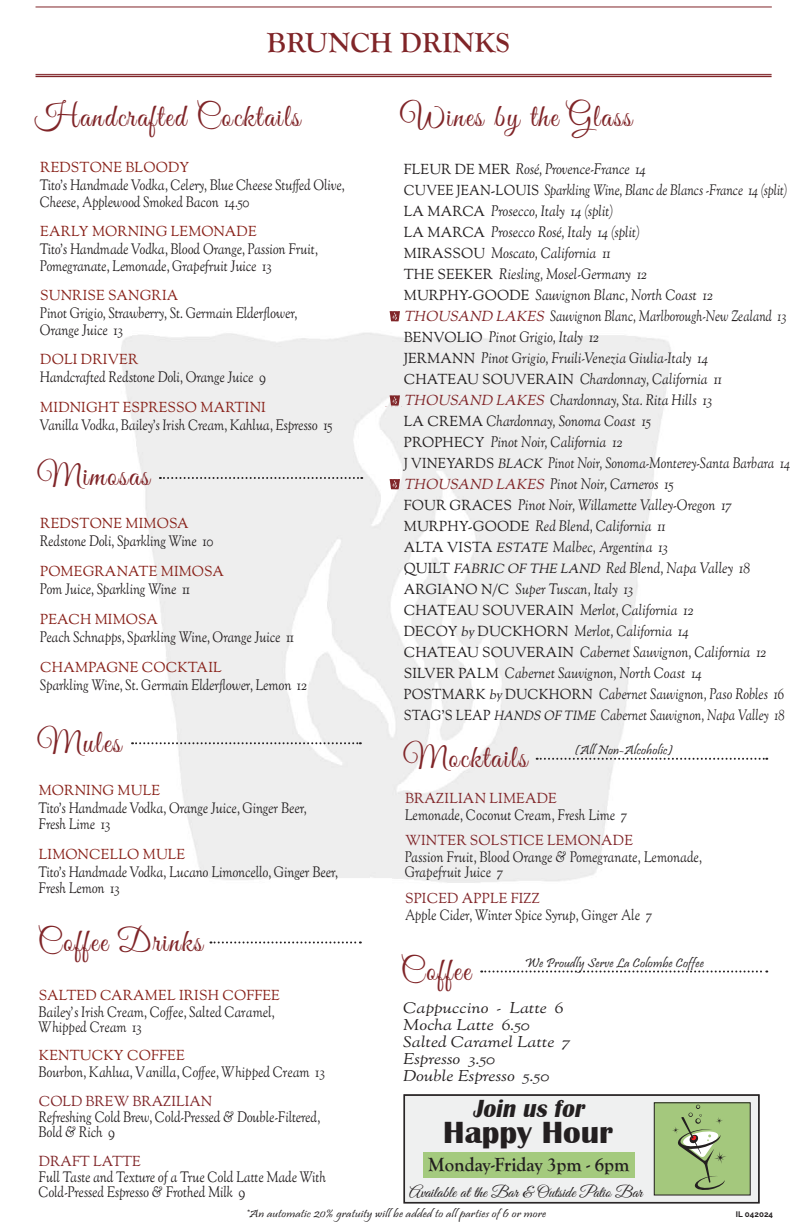
<style>
.page{position:relative;width:792px;height:1224px;background:#fff}
.page>*{position:absolute;margin:0;border:0;box-sizing:border-box;transform-origin:0 0}
.t1{font:italic 32.5px "Great Vibes";letter-spacing:.05em;color:#802528}
.t2{font:700 31.5px "Britannic";color:#231f20}
.t3{font:700 28.6px "Goudy Old Style T";letter-spacing:.01em;color:#802528}
.t4{font:italic 700 25.5px "Britannic";color:#231f20;scale:.92 1}
.t5{font:700 19.8px "Goudy Old Style T";color:#231f20;scale:.95 1}
.t6{font:16.1px "Great Vibes";color:#231f20}
.t7{font:italic 15.4px "OFL Goudy St M";letter-spacing:.005em;color:#231f20;scale:1.14 1}
.t8{font:italic 15px/17px "OFL Goudy St M";letter-spacing:.005em;color:#231f20;scale:.88 1}
.t9{font:italic 15px "OFL Goudy St M";letter-spacing:.005em;color:#231f20;scale:.82 1}
.t10{font:italic 15px "OFL Goudy St M";letter-spacing:.005em;color:#231f20;scale:.83 1}
.t11{font:italic 15px "OFL Goudy St M";letter-spacing:.005em;color:#231f20;scale:.84 1}
.t12{font:italic 15px "OFL Goudy St M";letter-spacing:.005em;color:#231f20;scale:.85 1}
.t13{font:14.3px "OFL Goudy St M";letter-spacing:.01em;color:#882119}
.t14{font:14.3px "OFL Goudy St M";letter-spacing:.01em;color:#802528}
.t15{font:13px "Pristina";letter-spacing:.01em;color:#231f20;scale:1.1 1}
.t16{font:11px "Pristina";letter-spacing:.01em;color:#231f20;scale:1.25 1}
.t17{font:700 8px "Raleway";letter-spacing:.01em;color:#231f20}
.s1{font-style:normal;font-size:14.3px}
.s2{font-size:14.3px;color:#802528}
.s3{font-size:13.2px}
</style>
<div class="page">
<img style="left:121px;top:321px;width:631px;height:562px">
<hr style="left:36px;top:74px;width:736px;height:1px;background:#802528">
<hr style="left:36px;top:76px;width:736px;height:1px;background:#802528">
<hr style="left:36px;top:6px;width:736px;height:1px;background:#802528">
<svg style="left:390px;top:479px;width:10px;height:10px"></svg>
<svg style="left:390px;top:395px;width:10px;height:11px"></svg>
<svg style="left:537px;top:758px;width:230px;height:2px"></svg>
<svg style="left:160px;top:477px;width:202px;height:2px"></svg>
<svg style="left:132px;top:742px;width:229px;height:2px"></svg>
<svg style="left:210px;top:941px;width:151px;height:2px"></svg>
<svg style="left:404px;top:1095px;width:355px;height:108px"></svg>
<div style="left:654px;top:1102px;width:97px;height:94px;border:1px solid #231f20"></div>
<div style="left:423px;top:1152px;width:212px;height:25px;background:#a4ca7e"></div>
<svg style="left:481px;top:971px;width:286px;height:2px"></svg>
<svg style="left:390px;top:311px;width:10px;height:10px"></svg>
<p class="t3" style="left:267px;top:27px;width:245px">BRUNCH DRINKS</p>
<p class="t1" style="left:36px;top:99px;width:278px">Handcraft ed Cocktails</p>
<p class="t13" style="left:40px;top:159px;width:151px">REDSTONE BLOODY</p>
<p class="t8" style="left:40px;top:178px;width:349px">Tito’s Handmade Vodka, Celery, Blue Cheese Stuffed Olive,<br>Cheese, Applewood Smoked Bacon 14.50</p>
<p class="t13" style="left:40px;top:223px;width:218px">EARLY MORNING LEMONADE</p>
<p class="t8" style="left:40px;top:242px;width:319px">Tito’s Handmade Vodka, Blood Orange, Passion Fruit,</p>
<p class="t8" style="left:40px;top:259px;width:266px">Pomegranate, Lemonade, Grapefruit Juice 13</p>
<p class="t13" style="left:40px;top:287px;width:140px">SUNRISE SANGRIA</p>
<p class="t8" style="left:40px;top:306px;width:295px">Pinot Grigio, Strawberry, St. Germain Elderflower,</p>
<p class="t8" style="left:40px;top:323px;width:97px">Orange Juice 13</p>
<p class="t13" style="left:40px;top:351px;width:100px">DOLI DRIVER</p>
<p class="t8" style="left:40px;top:370px;width:260px">Handcrafted Redstone Doli, Orange Juice 9</p>
<p class="t13" style="left:40px;top:399px;width:227px">MIDNIGHT ESPRESSO MARTINI</p>
<p class="t8" style="left:40px;top:418px;width:334px">Vanilla Vodka, Bailey’s Irish Cream, Kahlua, Espresso 15</p>
<p class="t1" style="left:40px;top:458px;width:123px">Mimosas</p>
<p class="t13" style="left:40px;top:514px;width:150px">REDSTONE MIMOSA</p>
<p class="t8" style="left:40px;top:534px;width:200px">Redstone Doli, Sparkling Wine 10</p>
<p class="t13" style="left:40px;top:562px;width:185px">POMEGRANATE MIMOSA</p>
<p class="t8" style="left:40px;top:582px;width:174px">Pom Juice, Sparkling Wine 11</p>
<p class="t13" style="left:40px;top:610px;width:119px">PEACH MIMOSA</p>
<p class="t8" style="left:40px;top:630px;width:292px">Peach Schnapps, Sparkling Wine, Orange Juice 11</p>
<p class="t13" style="left:40px;top:658px;width:183px">CHAMPAGNE COCKTAIL</p>
<p class="t8" style="left:40px;top:678px;width:306px">Sparkling Wine, St. Germain Elderflower, Lemon 12</p>
<p class="t1" style="left:40px;top:724px;width:94px">Mules</p>
<p class="t13" style="left:39px;top:782px;width:123px">MORNING MULE</p>
<p class="t8" style="left:39px;top:801px;width:308px">Tito’s Handmade Vodka, Orange Juice, Ginger Beer,</p>
<p class="t8" style="left:39px;top:817px;width:84px">Fresh Lime 13</p>
<p class="t13" style="left:39px;top:846px;width:148px">LIMONCELLO MULE</p>
<p class="t8" style="left:39px;top:865px;width:343px">Tito’s Handmade Vodka, Lucano Limoncello, Ginger Beer,</p>
<p class="t8" style="left:39px;top:881px;width:95px">Fresh Lemon 13</p>
<p class="t1" style="left:40px;top:924px;width:176px">CoffeeDrinks</p>
<p class="t13" style="left:39px;top:987px;width:243px">SALTED CARAMEL IRISH COFFEE</p>
<p class="t8" style="left:39px;top:1005px;width:271px">Bailey’s Irish Cream, Coffee, Salted Caramel,</p>
<p class="t8" style="left:39px;top:1020px;width:120px">Whipped Cream 13</p>
<p class="t13" style="left:39px;top:1047px;width:147px">KENTUCKY COFFEE</p>
<p class="t8" style="left:39px;top:1065px;width:328px">Bourbon, Kahlua, Vanilla, Coffee, Whipped Cream 13</p>
<p class="t14" style="left:39px;top:1093px;width:175px">COLD BREW BRAZILIAN</p>
<p class="t8" style="left:39px;top:1110px;width:323px">Refreshing Cold Brew, Cold-Pressed &amp; Double-Filtered,</p>
<p class="t8" style="left:39px;top:1125px;width:90px">Bold &amp; Rich 9</p>
<p class="t14" style="left:39px;top:1153px;width:103px">DRAFT LATTE</p>
<p class="t8" style="left:39px;top:1170px;width:330px">Full Taste and Texture of a True Cold Latte Made With</p>
<p class="t8" style="left:39px;top:1185px;width:238px">Cold-Pressed Espresso &amp; Frothed Milk 9</p>
<p class="t1" style="left:404px;top:99px;width:241px">Winesby theGlass</p>
<p class="t8" style="left:404px;top:162px;width:276px"><span class="s1">FLEUR DE MER</span> Rosé, Provence-France 14</p>
<p class="t10" style="left:404px;top:181px;width:464px"><span class="s1">CUVEE JEAN-LOUIS</span> Sparkling Wine, Blanc de Blancs -France 14 (split)</p>
<p class="t8" style="left:404px;top:204px;width:240px"><span class="s1">LA MARCA</span> Prosecco, Italy 14 (split)</p>
<p class="t8" style="left:404px;top:225px;width:270px"><span class="s1">LA MARCA</span> Prosecco Rosé, Italy 14 (split)</p>
<p class="t8" style="left:404px;top:246px;width:236px"><span class="s1">MIRASSOU</span> Moscato, California 11</p>
<p class="t8" style="left:404px;top:267px;width:278px"><span class="s1">THE SEEKER</span> Riesling, Mosel-Germany 12</p>
<p class="t8" style="left:404px;top:288px;width:353px"><span class="s1">MURPHY-GOODE</span> Sauvignon Blanc, North Coast 12</p>
<p class="t9" style="left:404px;top:307px;width:468px"><span class="s2">THOUSAND LAKES</span> Sauvignon Blanc, Marlborough-New Zealand 13</p>
<p class="t8" style="left:404px;top:330px;width:223px"><span class="s1">BENVOLIO</span> Pinot Grigio, Italy 12</p>
<p class="t8" style="left:404px;top:351px;width:347px"><span class="s1">JERMANN</span> Pinot Grigio, Fruili-Venezia Giulia-Italy 14</p>
<p class="t8" style="left:404px;top:372px;width:363px"><span class="s1">CHATEAU SOUVERAIN</span> Chardonnay, California 11</p>
<p class="t8" style="left:404px;top:393px;width:352px"><span class="s2">THOUSAND LAKES</span> Chardonnay, Sta. Rita Hills 13</p>
<p class="t8" style="left:404px;top:414px;width:282px"><span class="s1">LA CREMA</span> Chardonnay, Sonoma Coast 15</p>
<p class="t8" style="left:404px;top:435px;width:250px"><span class="s1">PROPHECY</span> Pinot Noir, California 12</p>
<p class="t11" style="left:404px;top:454px;width:461px"><span class="s1">J VINEYARDS</span> <span class="s3">BLACK</span> Pinot Noir, Sonoma-Monterey-Santa Barbara 14</p>
<p class="t8" style="left:404px;top:477px;width:308px"><span class="s2">THOUSAND LAKES</span> Pinot Noir, Carneros 15</p>
<p class="t8" style="left:404px;top:498px;width:374px"><span class="s1">FOUR GRACES</span> Pinot Noir, Willamette Valley-Oregon 17</p>
<p class="t8" style="left:404px;top:519px;width:299px"><span class="s1">MURPHY-GOODE</span> Red Blend, California 11</p>
<p class="t8" style="left:404px;top:540px;width:302px"><span class="s1">ALTA VISTA</span> <span class="s3">ESTATE</span> Malbec, Argentina 13</p>
<p class="t8" style="left:404px;top:561px;width:395px"><span class="s1">QUILT</span> <span class="s3">FABRIC OF THE LAND</span> Red Blend, Napa Valley 18</p>
<p class="t8" style="left:404px;top:582px;width:262px"><span class="s1">ARGIANO N/C</span> Super Tuscan, Italy 13</p>
<p class="t8" style="left:404px;top:603px;width:331px"><span class="s1">CHATEAU SOUVERAIN</span> Merlot, California 12</p>
<p class="t8" style="left:404px;top:624px;width:325px"><span class="s1">DECOY</span> <span class="s3">by</span><span class="s1">DUCKHORN</span> Merlot, California 14</p>
<p class="t8" style="left:404px;top:645px;width:413px"><span class="s1">CHATEAU SOUVERAIN</span> Cabernet Sauvignon, California 12</p>
<p class="t8" style="left:404px;top:666px;width:340px"><span class="s1">SILVER PALM</span> Cabernet Sauvignon, North Coast 14</p>
<p class="t12" style="left:404px;top:685px;width:449px"><span class="s1">POSTMARK</span> <span class="s3">by</span><span class="s1">DUCKHORN</span> Cabernet Sauvignon, Paso Robles 16</p>
<p class="t9" style="left:404px;top:706px;width:466px"><span class="s1">STAG’S LEAP</span> <span class="s3">HANDS OF TIME</span> Cabernet Sauvignon, Napa Valley 18</p>
<p class="t1" style="left:406px;top:740px;width:134px">Mocktails</p>
<p class="t15" style="left:574px;top:743px;width:91px">(All Non-Alcoholic)</p>
<p class="t14" style="left:405px;top:789px;width:153px">BRAZILIAN LIMEADE</p>
<p class="t8" style="left:405px;top:808px;width:256px">Lemonade, Coconut Cream, Fresh Lime 7</p>
<p class="t14" style="left:405px;top:831px;width:230px">WINTER SOLSTICE LEMONADE</p>
<p class="t8" style="left:405px;top:850px;width:341px">Passion Fruit, Blood Orange &amp; Pomegranate, Lemonade,</p>
<p class="t8" style="left:405px;top:865px;width:115px">Grapefruit Juice 7</p>
<p class="t14" style="left:405px;top:889px;width:136px">SPICED APPLE FIZZ</p>
<p class="t8" style="left:405px;top:908px;width:285px">Apple Cider, Winter Spice Syrup, Ginger Ale 7</p>
<p class="t1" style="left:403px;top:953px;width:81px">C offee</p>
<p class="t15" style="left:525px;top:955px;width:164px">We Proudly Serve La Colombe Coffee</p>
<p class="t7" style="left:403px;top:998px;width:142px">Cappuccino - Latte 6</p>
<p class="t7" style="left:403px;top:1015px;width:113px">Mocha Latte 6.50</p>
<p class="t7" style="left:403px;top:1032px;width:148px">Salted Caramel Latte 7</p>
<p class="t7" style="left:403px;top:1049px;width:82px">Espresso 3.50</p>
<p class="t7" style="left:403px;top:1066px;width:130px">Double Espresso 5.50</p>
<p class="t4" style="left:473px;top:1094px;width:128px">Join us for</p>
<p class="t2" style="left:443px;top:1115px;width:171px">Happy Hour</p>
<p class="t6" style="left:409px;top:1183px;width:235px">Available at the Bar &amp; Outside Patio Bar</p>
<p class="t5" style="left:428px;top:1154px;width:214px">Monday-Friday 3pm - 6pm</p>
<p class="t16" style="left:246px;top:1207px;width:242px">*An automatic 20% gratuity will be added to all parties of 6 or more</p>
<p class="t17" style="left:736px;top:1210px;width:39px">IL 042024</p>
</div>
